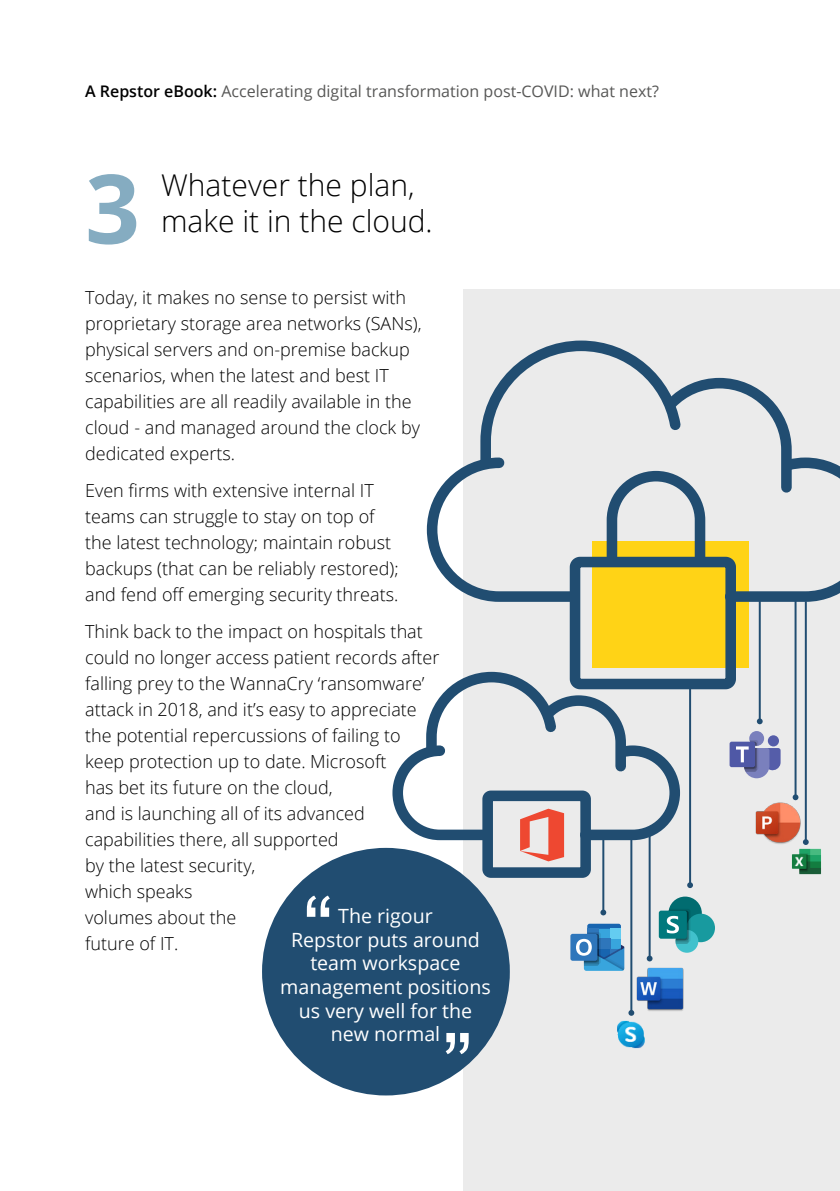
<style>
.page{position:relative;width:840px;height:1191px;background:#fff}
.page>*{position:absolute;margin:0;border:0;box-sizing:border-box;transform-origin:0 0}
.t1{font:700 96px "Open Sans";color:#85acc1}
.t2{font:90.6px "Arial";color:#fff}
.t3{font:300 30px "Open Sans";color:#000}
.t4{font:19.6px/23.6px "Open Sans";color:#fff;text-align:center}
.t5{font:300 18px/26px "Open Sans";color:#000}
.t6{font:16px "Open Sans";color:#575756}
.s1{font-weight:600;color:#000}
</style>
<div class="page">
<div style="left:463px;top:290px;width:376px;height:901px;background:#ebebeb"></div>
<div style="left:262px;top:848px;width:247px;height:247px;background:#214d71;border-radius:50%"></div>
<div style="left:592px;top:541px;width:156px;height:127px;background:#ffd316"></div>
<div style="left:569px;top:557px;width:166px;height:132px;border:11px solid #214d71;border-radius:5px"></div>
<svg style="left:426px;top:340px;width:413px;height:267px"></svg>
<div style="left:482px;top:790px;width:108px;height:88px;border:11px solid #214d71;border-radius:3px"></div>
<svg style="left:387px;top:666px;width:298px;height:195px"></svg>
<div style="left:748px;top:731px;width:15px;height:15px;background:#7a80bd;border-radius:50%"></div>
<div style="left:767px;top:735px;width:11px;height:11px;background:#555da9;border-radius:50%"></div>
<div style="left:729px;top:741px;width:25px;height:26px;background:#4f58a6;border-radius:2px"></div>
<svg style="left:735px;top:740px;width:45px;height:37px"></svg>
<div style="left:570px;top:933px;width:27px;height:27px;background:#2e76bb;border-radius:2px"></div>
<svg style="left:575px;top:923px;width:46px;height:48px"></svg>
<div style="left:668px;top:896px;width:33px;height:34px;background:#016c70;border-radius:50%"></div>
<div style="left:686px;top:913px;width:28px;height:29px;background:#189a9f;border-radius:50%"></div>
<div style="left:675px;top:930px;width:23px;height:22px;background:#41c1cc;border-radius:50%"></div>
<div style="left:658px;top:910px;width:28px;height:28px;background:#01797d;border-radius:2px"></div>
<svg style="left:666px;top:909px;width:24px;height:32px"></svg>
<img style="left:613px;top:941px;width:93px;height:70px">
<img style="left:751px;top:777px;width:56px;height:67px">
<hr style="left:758px;top:597px;width:2px;height:124px;background:#214d71">
<svg style="left:756px;top:718px;width:6px;height:6px"></svg>
<hr style="left:602px;top:834px;width:2px;height:78px;background:#214d71">
<svg style="left:600px;top:909px;width:6px;height:6px"></svg>
<hr style="left:630px;top:838px;width:2px;height:175px;background:#214d71">
<hr style="left:648px;top:829px;width:2px;height:129px;background:#214d71">
<svg style="left:646px;top:955px;width:6px;height:6px"></svg>
<hr style="left:804px;top:601px;width:2px;height:241px;background:#214d71">
<hr style="left:794px;top:597px;width:2px;height:200px;background:#214d71">
<svg style="left:792px;top:794px;width:6px;height:6px"></svg>
<hr style="left:688px;top:684px;width:2px;height:201px;background:#214d71">
<svg style="left:687px;top:882px;width:5px;height:6px"></svg>
<img style="left:782px;top:832px;width:39px;height:43px">
<img style="left:613px;top:1005px;width:40px;height:44px">
<p class="t6" style="left:85px;top:81px;width:575px"><span class="s1">A Repstor eBook:</span> Accelerating digital transformation post-COVID: what next?</p>
<h1 class="t1" style="left:85px;top:141px;width:56px">3</h1>
<h3 class="t3" style="left:161px;top:164px;width:255px">Whatever the plan,</h3>
<h3 class="t3" style="left:161px;top:200px;width:273px">make it in the cloud.</h3>
<p class="t5" style="left:85px;top:283px;width:338px">Today, it makes no sense to persist with proprietary storage area networks (SANs), physical servers and on-premise backup scenarios, when the latest and best IT capabilities are all readily available in the cloud - and managed around the clock by dedicated experts.</p>
<p class="t5" style="left:85px;top:477px;width:315px">Even firms with extensive internal IT teams can struggle to stay on top of the latest technology; maintain robust backups (that can be reliably restored); and fend off emerging security threats.</p>
<p class="t5" style="left:85px;top:618px;width:356px">Think back to the impact on hospitals that could no longer access patient records after falling prey to the WannaCry ‘ransomware’ attack in 2018, and it’s easy to appreciate the potential repercussions of failing to keep protection up to date. Microsoft<br>has bet its future on the cloud,<br>and is launching all of its advanced capabilities there, all supported<br>by the latest security,<br>which speaks<br>volumes about the<br>future of IT.</p>
<h2 class="t2" style="left:303px;top:870px;width:32px">“</h2>
<p class="t4" style="left:280px;top:904px;width:212px">The rigour<br>Repstor puts around team workspace management positions us very well for the new normal</p>
<h2 class="t2" style="left:472px;top:1079px;width:32px;rotate:-180deg">“</h2>
</div>
